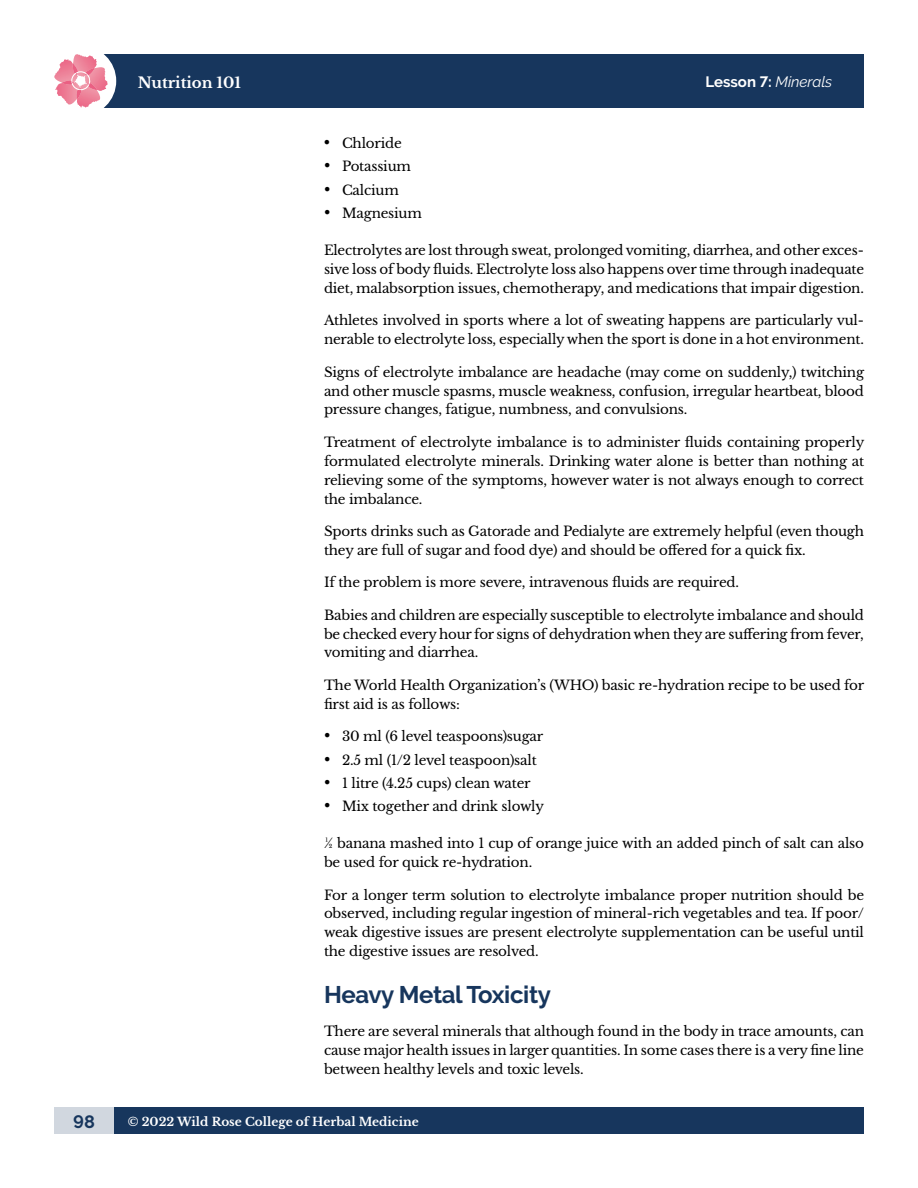
<style>
.page{position:relative;width:918px;height:1188px;background:#fff}
.page>*{position:absolute;margin:0;border:0;box-sizing:border-box;transform-origin:0 0}
.t1{font:700 24px "Raleway";letter-spacing:-.015em;color:#17365d}
.t2{font:700 18px "Raleway";color:#17365d}
.t3{font:700 15px "Raleway";color:#fff}
.t4{font:700 15px "Libre Baskerville";color:#fff}
.t5{font:13.5px/18.9px "Libre Baskerville";letter-spacing:-.015em;color:#000;text-align:justify}
.t6{font:700 12px "Libre Baskerville";color:#fff}
.s1{font-weight:400;font-style:italic}
.s2{font-family:"Times New Roman";font-size:18px}
</style>
<div class="page">
<div style="left:81px;top:54px;width:783px;height:54px;background:#17365d"></div>
<div style="left:54px;top:1108px;width:60px;height:26px;background:#d1d7df"></div>
<div style="left:114px;top:1108px;width:750px;height:26px;background:#17365d"></div>
<div style="left:46px;top:46px;width:70px;height:70px;background:#fff;border-radius:50%"></div>
<img style="left:73px;top:54px;width:24px;height:10px">
<img style="left:54px;top:59px;width:21px;height:24px">
<img style="left:55px;top:83px;width:22px;height:22px">
<img style="left:77px;top:91px;width:24px;height:16px">
<img style="left:97px;top:67px;width:11px;height:24px">
<svg style="left:62px;top:64px;width:35px;height:35px"></svg>
<p class="t4" style="left:138px;top:73px;width:105px">Nutrition 101</p>
<p class="t3" style="left:706px;top:73px;width:128px">Lesson 7: <span class="s1">Minerals</span></p>
<p class="t5" style="left:324px;top:134px;width:79px"><span class="s2">•</span> Chloride</p>
<p class="t5" style="left:324px;top:157px;width:89px"><span class="s2">•</span> Potassium</p>
<p class="t5" style="left:324px;top:181px;width:76px"><span class="s2">•</span> Calcium</p>
<p class="t5" style="left:324px;top:204px;width:99px"><span class="s2">•</span> Magnesium</p>
<p class="t5" style="left:324px;top:241px;width:542px">Electrolytes are lost through sweat, prolonged vomiting, diarrhea, and other exces&shy;sive loss of body fluids. Electrolyte loss also happens over time through inadequate diet, malabsorption issues, chemotherapy, and medications that impair digestion.</p>
<p class="t5" style="left:324px;top:311px;width:542px">Athletes involved in sports where a lot of sweating happens are particularly vul&shy;nerable to electrolyte loss, especially when the sport is done in a hot environment.</p>
<p class="t5" style="left:324px;top:362px;width:542px">Signs of electrolyte imbalance are headache (may come on suddenly,) twitching and other muscle spasms, muscle weakness, confusion, irregular heartbeat, blood pressure changes, fatigue, numbness, and convulsions.</p>
<p class="t5" style="left:324px;top:433px;width:542px">Treatment of electrolyte imbalance is to administer fluids containing properly formulated electrolyte minerals. Drinking water alone is better than nothing at relieving some of the symptoms, however water is not always enough to correct the imbalance.</p>
<p class="t5" style="left:324px;top:522px;width:542px">Sports drinks such as Gatorade and Pedialyte are extremely helpful (even though they are full of sugar and food dye) and should be offered for a quick fix.</p>
<p class="t5" style="left:324px;top:573px;width:417px">If the problem is more severe, intravenous fluids are required.</p>
<p class="t5" style="left:324px;top:605px;width:542px">Babies and children are especially susceptible to electrolyte imbalance and should be checked every hour for signs of dehydration when they are suffering from fever, vomiting and diarrhea.</p>
<p class="t5" style="left:324px;top:676px;width:542px">The World Health Organization’s (WHO) basic re-hydration recipe to be used for first aid is as follows:</p>
<p class="t5" style="left:324px;top:727px;width:221px"><span class="s2">•</span> 30 ml (6 level teaspoons)sugar</p>
<p class="t5" style="left:324px;top:750px;width:214px"><span class="s2">•</span> 2.5 ml (1/2 level teaspoon)salt</p>
<p class="t5" style="left:324px;top:774px;width:208px"><span class="s2">•</span> 1 litre (4.25 cups) clean water</p>
<p class="t5" style="left:324px;top:797px;width:221px"><span class="s2">•</span> Mix together and drink slowly</p>
<p class="t5" style="left:324px;top:834px;width:541px">½ banana mashed into 1 cup of orange juice with an added pinch of salt can also be used for quick re-hydration.</p>
<p class="t5" style="left:324px;top:885px;width:542px">For a longer term solution to electrolyte imbalance proper nutrition should be observed, including regular ingestion of mineral-rich vegetables and tea. If poor/ weak digestive issues are present electrolyte supplementation can be useful until the digestive issues are resolved.</p>
<h1 class="t1" style="left:324px;top:981px;width:229px">Heavy Metal Toxicity</h1>
<p class="t5" style="left:324px;top:1022px;width:542px">There are several minerals that although found in the body in trace amounts, can cause major health issues in larger quantities. In some cases there is a very fine line between healthy levels and toxic levels.</p>
<h2 class="t2" style="left:73px;top:1111px;width:23px">98</h2>
<p class="t6" style="left:128px;top:1114px;width:293px">© 2022 Wild Rose College of Herbal Medicine</p>
</div>
